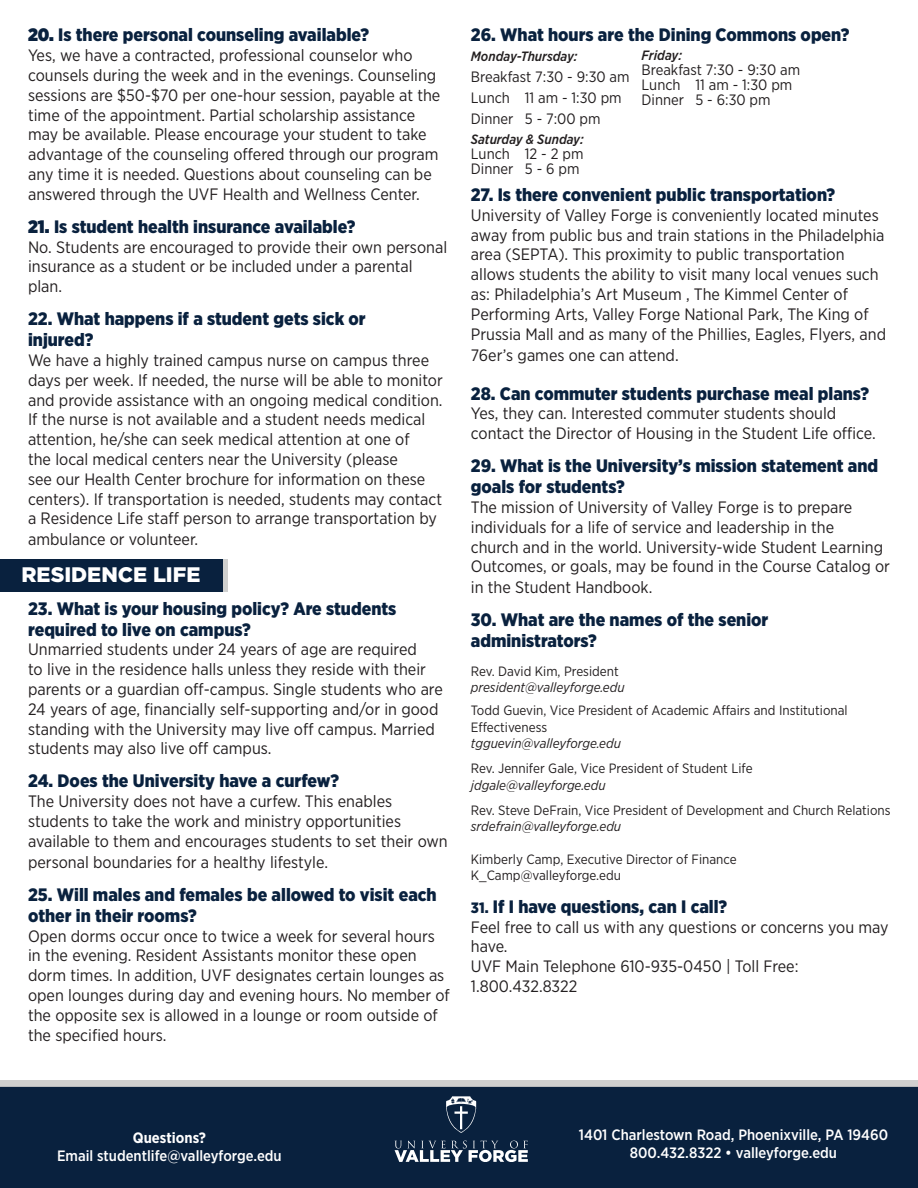
<style>
.page{position:relative;width:918px;height:1188px;background:#fff}
.page>*{position:absolute;margin:0;border:0;box-sizing:border-box;transform-origin:0 0}
.t1{font:900 21px "Gotham";color:#fff}
.QUESTIONS{font:900 18px/21px "Gotham Narrow";color:#09213e}
.Paragraph{font:16.5px/19.8px "Gotham Narrow";color:#231f20}
.Body{font:16.5px/20.2px "Gotham Narrow";color:#231f20}
.Paragraph-2{font:15px/21px "Gotham Narrow";color:#231f20}
.Question{font:500 15px "Gotham Narrow";color:#fff}
.Question-2{font:700 15px "Gotham Narrow";color:#fff}
.Paragraph-3{font:13.5px/16.2px "Gotham Narrow";color:#231f20}
.Paragraph-4{font:italic 13.5px "Gotham Narrow";color:#231f20}
.Paragraph-5{font:italic 500 13.5px "Gotham Narrow";color:#231f20}
.s1{font-style:inherit}
.s2{font-style:italic}
.s3{font-size:15px}
</style>
<div class="page">
<div style="left:0;top:1087px;width:918px;height:101px;background:#09213e"></div>
<div style="left:0;top:1080px;width:918px;height:7px;background:#cbcbca"></div>
<div style="left:223px;top:559px;width:5px;height:32px;background:#cbcbca"></div>
<div style="left:0;top:559px;width:223px;height:32px;background:#09213e"></div>
<svg style="left:446px;top:1096px;width:31px;height:37px"></svg>
<svg style="left:394px;top:1141px;width:134px;height:20px"></svg>
<p class="QUESTIONS" style="left:28px;top:24px;width:343px"><span class="s1">20.</span> Is there personal counseling available?</p>
<p class="Paragraph" style="left:28px;top:45px;width:414px">Yes, we have a contracted, professional counselor who counsels during the week and in the evenings. Counseling sessions are $50-$70 per one-hour session, payable at the time of the appointment. Partial scholarship assistance may be available. Please encourage your student to take advantage of the counseling offered through our program any time it is needed. Questions about counseling can be answered through the UVF Health and Wellness Center.</p>
<p class="QUESTIONS" style="left:28px;top:216px;width:329px"><span class="s1">21.</span> Is student health insurance available?</p>
<p class="Paragraph" style="left:28px;top:237px;width:421px">No. Students are encouraged to provide their own personal insurance as a student or be included under a parental plan.</p>
<p class="QUESTIONS" style="left:28px;top:308px;width:339px">22. What happens if a student gets sick or</p>
<p class="QUESTIONS" style="left:28px;top:329px;width:67px">injured?</p>
<p class="Paragraph" style="left:28px;top:350px;width:416px">We have a highly trained campus nurse on campus three days per week. If needed, the nurse will be able to monitor and provide assistance with an ongoing medical condition.<br>If the nurse is not available and a student needs medical attention, he/she can seek medical attention at one of<br>the local medical centers near the University (please<br>see our Health Center brochure for information on these centers). If transportation is needed, students may contact a Residence Life staff person to arrange transportation by ambulance or volunteer.</p>
<p class="t1" style="left:22px;top:560px;width:180px">RESIDENCE LIFE</p>
<p class="QUESTIONS" style="left:28px;top:598px;width:370px">23. What is your housing policy? Are students</p>
<p class="QUESTIONS" style="left:28px;top:619px;width:224px">required to live on campus?</p>
<p class="Paragraph" style="left:28px;top:639px;width:416px">Unmarried students under 24 years of age are required<br>to live in the residence halls unless they reside with their parents or a guardian off-campus. Single students who are 24 years of age, financially self-supporting and/or in good standing with the University may live off campus. Married students may also live off campus.</p>
<p class="QUESTIONS" style="left:28px;top:770px;width:312px">24. Does the University have a curfew?</p>
<p class="Body" style="left:28px;top:791px;width:421px">The University does not have a curfew. This enables students to take the work and ministry opportunities available to them and encourages students to set their own personal boundaries for a healthy lifestyle.</p>
<p class="QUESTIONS" style="left:28px;top:884px;width:410px">25. Will males and females be allowed to visit each other in their rooms?</p>
<p class="Paragraph" style="left:28px;top:926px;width:423px">Open dorms occur once to twice a week for several hours in the evening. Resident Assistants monitor these open dorm times. In addition, UVF designates certain lounges as open lounges during day and evening hours. No member of the opposite sex is allowed in a lounge or room outside of the specified hours.</p>
<p class="QUESTIONS" style="left:471px;top:24px;width:380px">26. What hours are the Dining Commons open?</p>
<p class="Paragraph-5" style="left:471px;top:48px;width:108px">Monday-Thursday:</p>
<p class="Paragraph-2" style="left:471px;top:66px;width:160px">Breakfast 7:30 - 9:30 am<br>Lunch 11 am - 1:30 pm<br>Dinner 5 - 7:00 pm</p>
<p class="Paragraph-5" style="left:471px;top:131px;width:114px">Saturday &amp; Sunday:</p>
<p class="Paragraph-2" style="left:471px;top:146px;width:114px;line-height:15px">Lunch 12 - 2 pm<br>Dinner 5 - 6 pm</p>
<p class="QUESTIONS" style="left:471px;top:184px;width:366px">27. Is there convenient public transportation?</p>
<p class="Paragraph" style="left:471px;top:205px;width:417px">University of Valley Forge is conveniently located minutes away from public bus and train stations in the Philadelphia area (SEPTA). This proximity to public transportation allows students the ability to visit many local venues such as: Philadelphia’s Art Museum , The Kimmel Center of Performing Arts, Valley Forge National Park, The King of Prussia Mall and as many of the Phillies, Eagles, Flyers, and 76er’s games one can attend.</p>
<p class="QUESTIONS" style="left:471px;top:383px;width:400px">28. Can commuter students purchase meal plans?</p>
<p class="Paragraph" style="left:471px;top:403px;width:406px">Yes, they can. Interested commuter students should contact the Director of Housing in the Student Life office.</p>
<p class="QUESTIONS" style="left:471px;top:455px;width:409px">29. What is the University’s mission statement and goals for students?</p>
<p class="Paragraph" style="left:471px;top:497px;width:421px">The mission of University of Valley Forge is to prepare individuals for a life of service and leadership in the<br>church and in the world. University-wide Student Learning Outcomes, or goals, may be found in the Course Catalog or in the Student Handbook.</p>
<p class="QUESTIONS" style="left:471px;top:609px;width:299px">30. What are the names of the senior</p>
<p class="QUESTIONS" style="left:471px;top:630px;width:127px">administrators?</p>
<p class="Paragraph-3" style="left:471px;top:662px;width:149px">Rev. David Kim, President</p>
<p class="Paragraph-4" style="left:471px;top:679px;width:155px">president@valleyforge.edu</p>
<p class="Paragraph-3" style="left:471px;top:702px;width:378px">Todd Guevin, Vice President of Academic Affairs and Institutional<br>Effectiveness</p>
<p class="Paragraph-3" style="left:471px;top:730px;width:283px;line-height:25.5px"><span class="s2">tgguevin@valleyforge.edu<br></span>Rev. Jennifer Gale, Vice President of Student Life</p>
<p class="Paragraph-4" style="left:471px;top:776px;width:136px">jdgale@valleyforge.edu</p>
<p class="Paragraph-3" style="left:471px;top:802px;width:421px">Rev. Steve DeFrain, Vice President of Development and Church Relations</p>
<p class="Paragraph-4" style="left:471px;top:818px;width:152px">srdefrain@valleyforge.edu</p>
<p class="Paragraph-3" style="left:471px;top:851px;width:267px">Kimberly Camp, Executive Director of Finance</p>
<p class="Paragraph-3" style="left:471px;top:867px;width:152px">K_Camp@valleyforge.edu</p>
<p class="QUESTIONS" style="left:471px;top:896px;width:258px"><span class="s3">31.</span> If I have questions, can I call?</p>
<p class="Paragraph" style="left:471px;top:917px;width:419px">Feel free to call us with any questions or concerns you may have.<br>UVF Main Telephone 610-935-0450 | Toll Free:<br>1.800.432.8322</p>
<p class="Paragraph-5" style="left:642px;top:47px;width:42px">Friday:</p>
<p class="Paragraph-2" style="left:642px;top:62px;width:160px;line-height:15px">Breakfast 7:30 - 9:30 am<br>Lunch 11 am - 1:30 pm</p>
<p class="Paragraph-2" style="left:642px;top:89px;width:131px">Dinner 5 - 6:30 pm</p>
<p class="Question-2" style="left:133px;top:1128px;width:75px">Questions?</p>
<p class="Question" style="left:57px;top:1146px;width:226px">Email studentlife@valleyforge.edu</p>
<p class="Question" style="left:579px;top:1125px;width:311px">1401 Charlestown Road, Phoenixville, PA 19460</p>
<p class="Question" style="left:630px;top:1143px;width:209px">800.432.8322 • valleyforge.edu</p>
</div>
